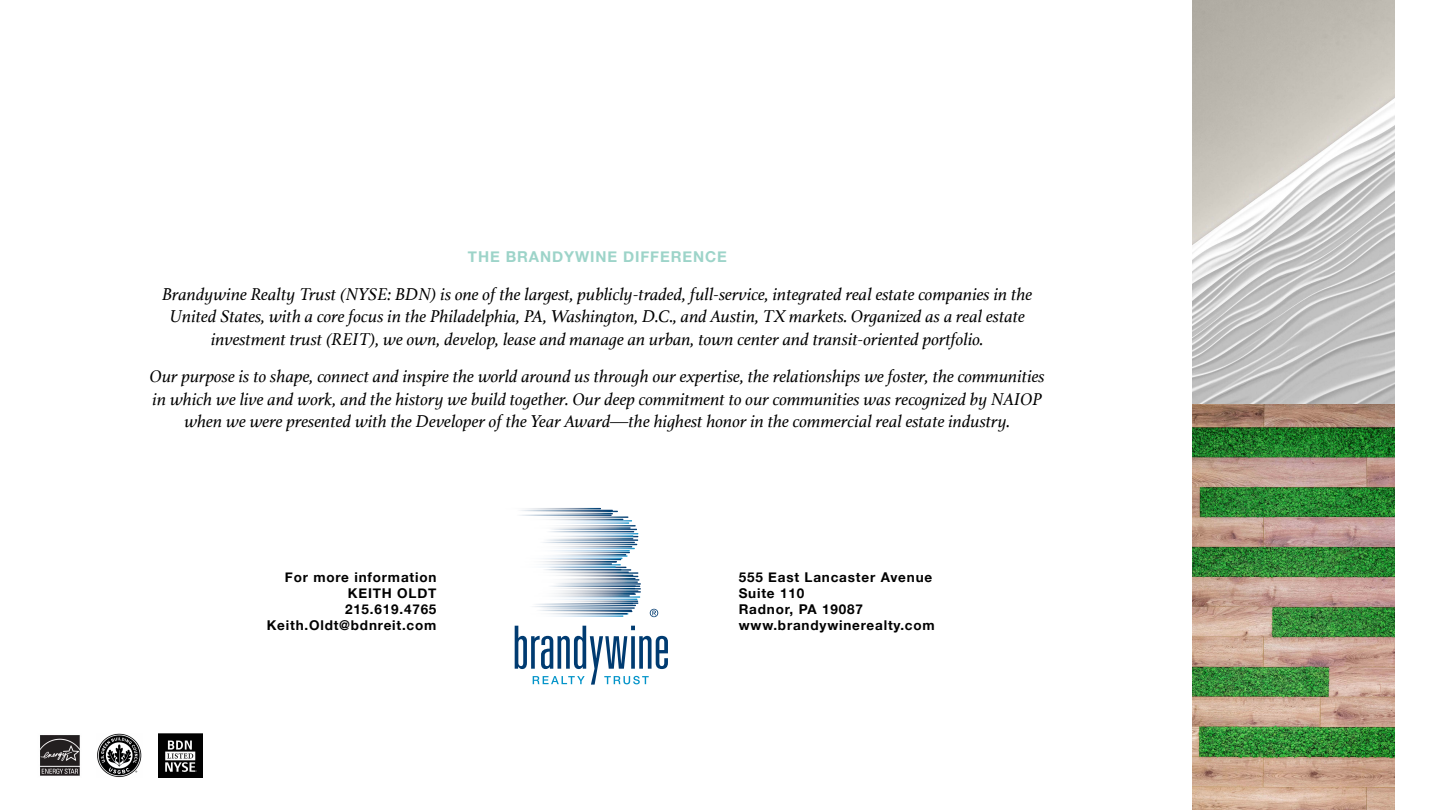
<style>
.page{position:relative;width:1440px;height:810px;background:#fff}
.page>*{position:absolute;margin:0;border:0;box-sizing:border-box;transform-origin:0 0}
.t1{font:italic 18px/22.5px "Athelas";color:#000;text-align:center}
.t2{font:700 15px "Helvetica Neue";letter-spacing:.06em;color:#9dd4c9}
.t3{font:700 13.5px/16.2px "Helvetica Neue";letter-spacing:.06em;color:#000;text-align:right}
</style>
<div class="page">
<svg style="left:520px;top:508px;width:121px;height:109px"></svg>
<svg style="left:515px;top:626px;width:153px;height:59px"></svg>
<svg style="left:650px;top:609px;width:8px;height:8px"></svg>
<img style="left:40px;top:735px;width:40px;height:41px">
<img style="left:159px;top:734px;width:44px;height:44px">
<img style="left:97px;top:734px;width:45px;height:43px">
<img style="left:1192px;top:0;width:203px;height:810px">
<p class="t2" style="left:468px;top:245px;width:260px">THE BRANDYWINE DIFFERENCE</p>
<p class="t1" style="left:162px;top:282px;width:872px">Brandywine Realty Trust (NYSE: BDN) is one of the largest, publicly-traded, full-service, integrated real estate companies in the<br>United States, with a core focus in the Philadelphia, PA, Washington, D.C., and Austin, TX markets. Organized as a real estate investment trust (REIT), we own, develop, lease and manage an urban, town center and transit-oriented portfolio.</p>
<p class="t1" style="left:150px;top:365px;width:896px">Our purpose is to shape, connect and inspire the world around us through our expertise, the relationships we foster, the communities in which we live and work, and the history we build together. Our deep commitment to our communities was recognized by NAIOP when we were presented with the Developer of the Year Award—the highest honor in the commercial real estate industry.</p>
<p class="t3" style="left:267px;top:569px;width:171px">For more information<br>KEITH OLDT<br>215.619.4765<br>Keith.Oldt@bdnreit.com</p>
<p class="t3" style="left:739px;top:569px;width:198px;text-align:left">555 East Lancaster Avenue<br>Suite 110<br>Radnor, PA 19087 www.brandywinerealty.com</p>
</div>
